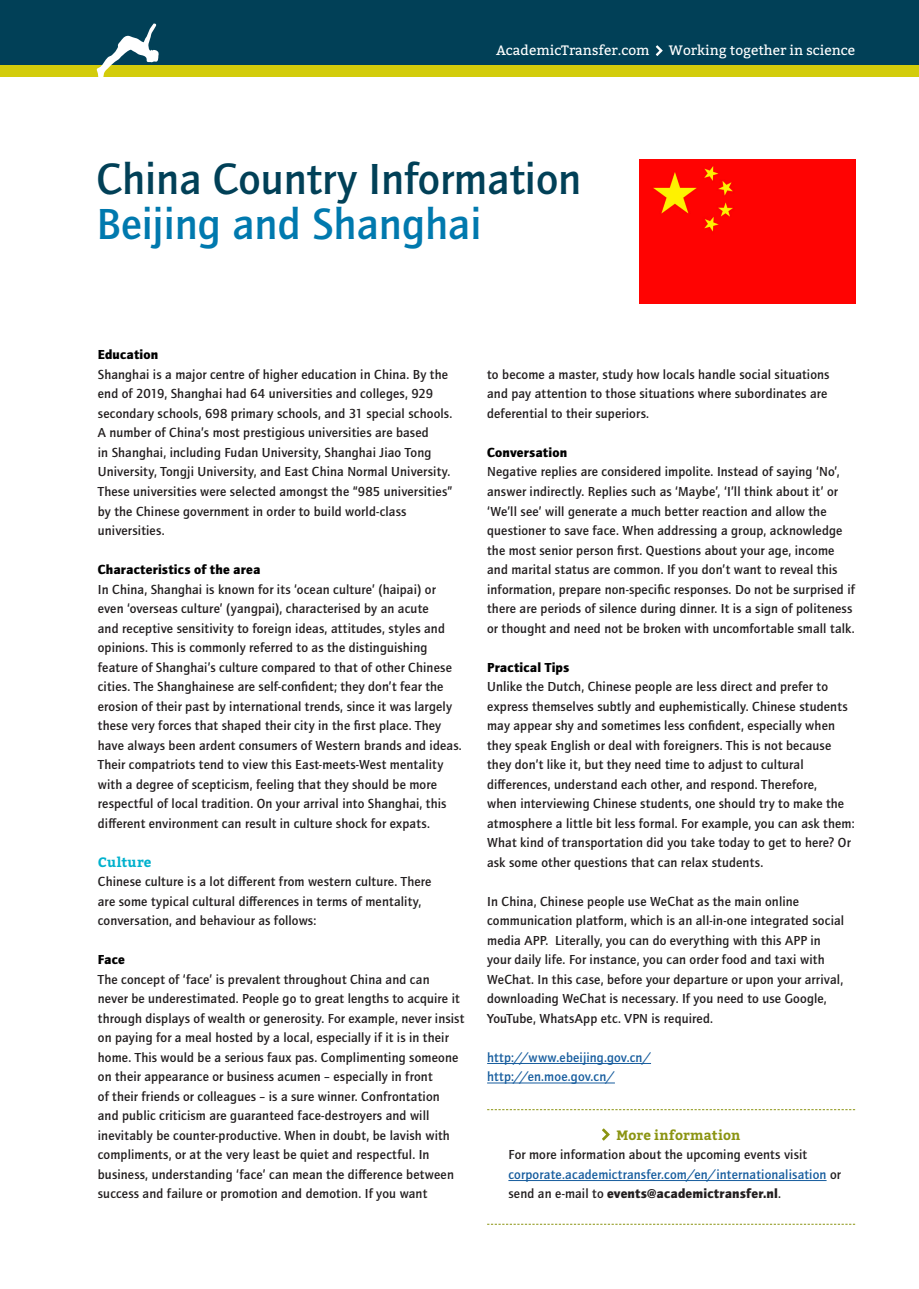
<style>
.page{position:relative;width:919px;height:1289px;background:#fff}
.page>*{position:absolute;margin:0;border:0;box-sizing:border-box;transform-origin:0 0}
.Grote_titel{font:500 45px "Quay Sans ITC Std";color:#014057}
.Grote_titel-2{font:500 45px "Quay Sans ITC Std";color:#0079ae}
.t1{font:13.65px "Bitter";color:#fff}
.Bodytekst{font:500 13.5px/19.5px "Quay Sans ITC Std";letter-spacing:.01em;color:#231f20}
.Body_Meer_weten{font:500 13.5px/19.5px "Quay Sans ITC Std";letter-spacing:.01em;color:#231f20}
.t2{font:900 13.5px "Quay Sans ITC Std";letter-spacing:.01em;color:#000}
.Bodytekst-2{font:500 13.5px "Quay Sans ITC Std";letter-spacing:.015em;color:#175d9e}
.Kop_Meer_Weten{font:700 13.5px "Bitter";letter-spacing:.01em;color:#8b9412}
.Tussenkopje{font:700 13.5px "Bitter";letter-spacing:.025em;color:#00b1cd}
.s1{color:#175d9e}
.s2{font-weight:900}
</style>
<div class="page">
<hr style="left:487px;top:1063px;width:164px;height:1px;background:#175d9e">
<hr style="left:487px;top:1082px;width:128px;height:1px;background:#175d9e">
<svg style="left:487px;top:1109px;width:368px;height:1px"></svg>
<hr style="left:508px;top:1180px;width:318px;height:1px;background:#175d9e">
<svg style="left:487px;top:1223px;width:368px;height:1px"></svg>
<svg style="left:602px;top:1128px;width:7px;height:12px"></svg>
<div style="left:639px;top:159px;width:216px;height:144px;background:#ff0302"></div>
<div style="left:0;top:0;width:918px;height:68px;background:#014057"></div>
<svg style="left:655px;top:45px;width:7px;height:11px"></svg>
<div style="left:0;top:65px;width:918px;height:12px;background:#d3cc0b"></div>
<svg style="left:96px;top:24px;width:63px;height:53px"></svg>
<p class="t1" style="left:496px;top:41px;width:155px">AcademicTransfer.com</p>
<p class="t1" style="left:669px;top:41px;width:188px">Working together in science</p>
<p class="Grote_titel" style="left:97px;top:153px;width:486px">China Country Information</p>
<p class="Grote_titel-2" style="left:97px;top:198px;width:386px">Beijing and Shanghai</p>
<h3 class="t2" style="left:98px;top:347px;width:62px">Education</h3>
<p class="Bodytekst" style="left:98px;top:365px;width:356px">Shanghai is a major centre of higher education in China. By the end of 2019, Shanghai had 64 universities and colleges, 929 secondary schools, 698 primary schools, and 31 special schools.<br>A number of China’s most prestigious universities are based<br>in Shanghai, including Fudan University, Shanghai Jiao Tong University, Tongji University, and East China Normal University.<br>These universities were selected amongst the “985 universities” by the Chinese government in order to build world-class universities.</p>
<h3 class="t2" style="left:98px;top:561px;width:164px">Characteristics of the area</h3>
<p class="Bodytekst" style="left:98px;top:579px;width:365px">In China, Shanghai is known for its ‘ocean culture’ (haipai) or even ‘overseas culture’ (yangpai), characterised by an acute<br>and receptive sensitivity to foreign ideas, attitudes, styles and opinions. This is commonly referred to as the distinguishing feature of Shanghai’s culture compared to that of other Chinese cities. The Shanghainese are self-confident; they don’t fear the erosion of their past by international trends, since it was largely these very forces that shaped their city in the first place. They have always been ardent consumers of Western brands and ideas.<br>Their compatriots tend to view this East-meets-West mentality with a degree of scepticism, feeling that they should be more respectful of local tradition. On your arrival into Shanghai, this different environment can result in culture shock for expats.</p>
<p class="Tussenkopje" style="left:98px;top:851px;width:55px">Culture</p>
<p class="Bodytekst" style="left:98px;top:872px;width:335px">Chinese culture is a lot different from western culture. There are some typical cultural differences in terms of mentality, conversation, and behaviour as follows:</p>
<h3 class="t2" style="left:98px;top:951px;width:28px">Face</h3>
<p class="Bodytekst" style="left:98px;top:969px;width:368px">The concept of ‘face’ is prevalent throughout China and can<br>never be underestimated. People go to great lengths to acquire it through displays of wealth or generosity. For example, never insist on paying for a meal hosted by a local, especially if it is in their home. This would be a serious faux pas. Complimenting someone on their appearance or business acumen – especially in front<br>of their friends or colleagues – is a sure winner. Confrontation<br>and public criticism are guaranteed face-destroyers and will inevitably be counter-productive. When in doubt, be lavish with compliments, or at the very least be quiet and respectful. In business, understanding ‘face’ can mean the difference between success and failure or promotion and demotion. If you want</p>
<p class="Bodytekst" style="left:487px;top:365px;width:344px">to become a master, study how locals handle social situations and pay attention to those situations where subordinates are deferential to their superiors.</p>
<h3 class="t2" style="left:487px;top:444px;width:81px">Conversation</h3>
<p class="Bodytekst" style="left:487px;top:462px;width:369px">Negative replies are considered impolite. Instead of saying ‘No’, answer indirectly. Replies such as ‘Maybe’, ‘I’ll think about it’ or ‘We’ll see’ will generate a much better reaction and allow the questioner to save face. When addressing a group, acknowledge the most senior person first. Questions about your age, income and marital status are common. If you don’t want to reveal this information, prepare non-specific responses. Do not be surprised if there are periods of silence during dinner. It is a sign of politeness or thought and need not be broken with uncomfortable small talk.</p>
<h3 class="t2" style="left:487px;top:659px;width:84px">Practical Tips</h3>
<p class="Bodytekst" style="left:487px;top:677px;width:369px">Unlike the Dutch, Chinese people are less direct and prefer to express themselves subtly and euphemistically. Chinese students may appear shy and sometimes less confident, especially when they speak English or deal with foreigners. This is not because they don’t like it, but they need time to adjust to cultural differences, understand each other, and respond. Therefore,<br>when interviewing Chinese students, one should try to make the atmosphere a little bit less formal. For example, you can ask them:<br>What kind of transportation did you take today to get to here? Or ask some other questions that can relax students.</p>
<p class="Bodytekst" style="left:487px;top:891px;width:358px">In China, Chinese people use WeChat as the main online communication platform, which is an all-in-one integrated social media APP. Literally, you can do everything with this APP in your daily life. For instance, you can order food and taxi with WeChat. In this case, before your departure or upon your arrival, downloading WeChat is necessary. If you need to use Google, YouTube, WhatsApp etc. VPN is required.</p>
<p class="Bodytekst-2" style="left:487px;top:1049px;width:165px">http://www.ebeijing.gov.cn/</p>
<p class="Bodytekst-2" style="left:487px;top:1069px;width:129px">http://en.moe.gov.cn/</p>
<p class="Kop_Meer_Weten" style="left:616px;top:1124px;width:125px">More information</p>
<p class="Body_Meer_weten" style="left:508px;top:1145px;width:334px">For more information about the upcoming events visit <span class="s1">corporate.academictransfer.com/en/internationalisation</span> or send an e-mail to <span class="s2">events@academictransfer.nl</span>.</p>
</div>
